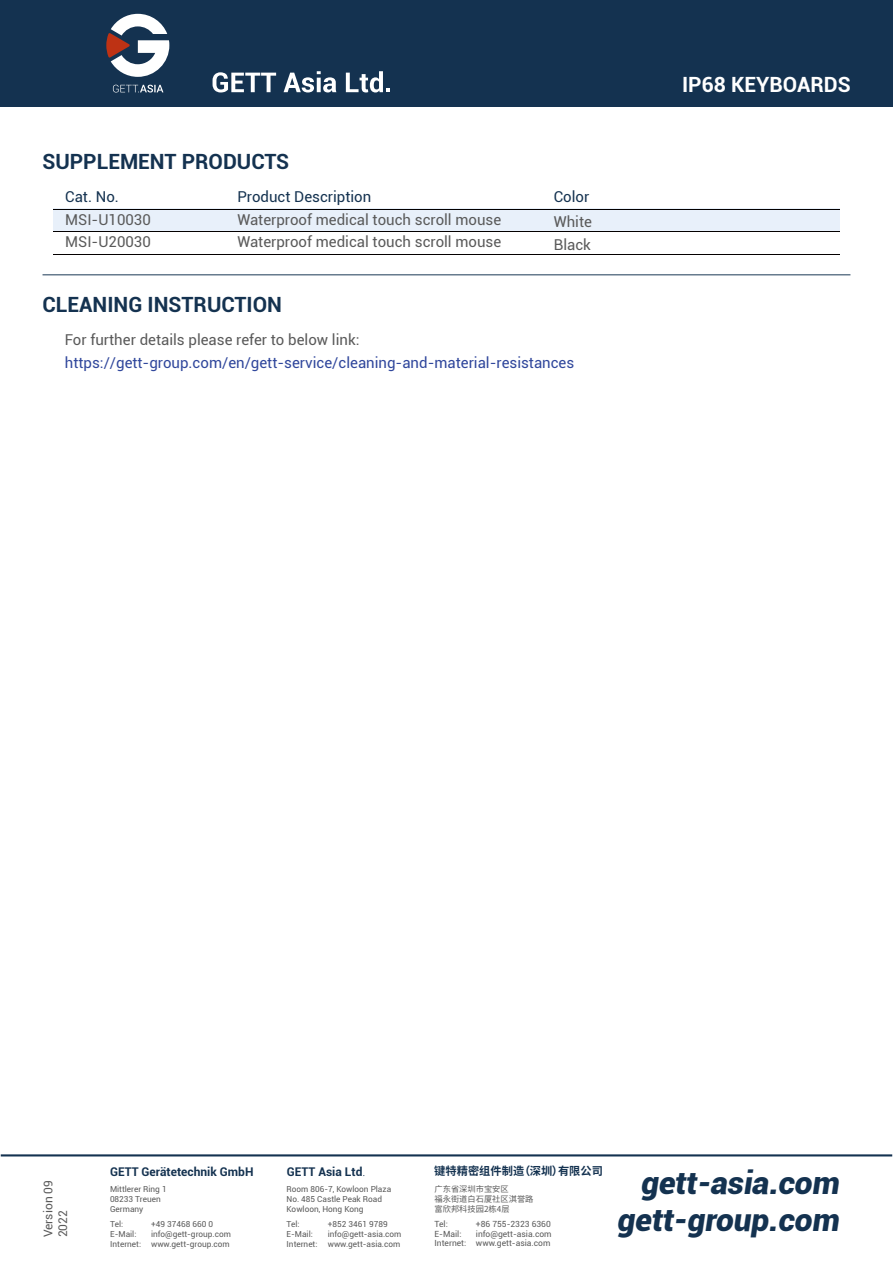
<style>
.page{position:relative;width:893px;height:1263px;background:#fff}
.page>*{position:absolute;margin:0;border:0;box-sizing:border-box;transform-origin:0 0}
.t1{font:italic 900 31.5px/37.8px "Roboto";color:#143250;text-align:right}
.t2{font:700 21px "Roboto";color:#143250}
.t3{font:700 21px "Roboto";color:#fff}
.t4{font:15px/22.5px "Roboto";color:#5a5a5a}
.t5{font:15px "Roboto";color:#30479c}
.t6{font:15px "Roboto";color:#143250}
.t7{font:700 12px "Roboto";color:#143250}
.t8{font:12px/14.4px "Roboto";color:#5a5a5a}
.t9{font:700 11.25px "Source Han Sans CN";color:#143250}
.t10{font:8.55px/9.8px "Roboto";color:#5a5a5a}
.t11{font:8.25px/9.9px "Roboto";color:#5a5a5a}
.t12{font:8.25px/9.9px "Source Han Sans CN";color:#5a5a5a}
.s1{font-family:"Adobe Song Std";font-weight:300}
</style>
<div class="page">
<div style="left:0;top:0;width:893px;height:106px;background:#143250"></div>
<hr style="left:43px;top:274px;width:807px;height:1px;background:#1b3855">
<svg style="left:106px;top:14px;width:63px;height:63px"></svg>
<svg style="left:113px;top:85px;width:50px;height:7px"></svg>
<svg style="left:213px;top:72px;width:63px;height:20px"></svg>
<svg style="left:284px;top:71px;width:52px;height:21px"></svg>
<svg style="left:346px;top:71px;width:44px;height:21px"></svg>
<hr style="left:1px;top:1154px;width:891px;height:2px;background:#143250">
<div style="left:53px;top:209px;width:787px;height:22px;background:#e8f0fa"></div>
<hr style="left:53px;top:209px;width:787px;height:1px;background:#040000">
<hr style="left:53px;top:231px;width:787px;height:1px;background:#040000">
<hr style="left:53px;top:254px;width:787px;height:1px;background:#040000">
<h2 class="t2" style="left:43px;top:147px;width:248px">SUPPLEMENT PRODUCTS</h2>
<h3 class="t6" style="left:65px;top:186px;width:55px">Cat. No.</h3>
<h3 class="t6" style="left:237px;top:186px;width:135px">Product Description</h3>
<h3 class="t4" style="left:65px;top:208px;width:87px">MSI-U10030<br>MSI-U20030</h3>
<h3 class="t4" style="left:237px;top:208px;width:265px">Waterproof medical touch scroll mouse<br>Waterproof medical touch scroll mouse</h3>
<h3 class="t6" style="left:554px;top:186px;width:37px">Color</h3>
<h3 class="t4" style="left:554px;top:210px;width:40px">White<br>Black</h3>
<h2 class="t2" style="left:43px;top:290px;width:241px">CLEANING INSTRUCTION</h2>
<h3 class="t4" style="left:65px;top:328px;width:296px">For further details please refer to below link:</h3>
<h3 class="t5" style="left:65px;top:352px;width:511px">https://gett-group.com/en/gett-service/cleaning-and-material-resistances</h3>
<h2 class="t3" style="left:682px;top:70px;width:170px">IP68 KEYBOARDS</h2>
<h3 class="t9" style="left:434px;top:1164px;width:170px">键特精密组件制造（深圳）有限公司</h3>
<h3 class="t7" style="left:110px;top:1163px;width:145px">GETT Gerätetechnik GmbH</h3>
<p class="t11" style="left:110px;top:1184px;width:58px">Mittlerer Ring 1<br>08233 Treuen<br>Germany</p>
<p class="t11" style="left:110px;top:1218px;width:32px">Tel:<br>E-Mail:<br>Internet:</p>
<p class="t11" style="left:151px;top:1218px;width:81px">+49 37468 660 0 info@gett-group.com www.gett-group.com</p>
<h3 class="t7" style="left:287px;top:1163px;width:80px">GETT Asia Ltd<span class="s1">.</span></h3>
<p class="t11" style="left:286px;top:1184px;width:106px">Room 806-7, Kowloon Plaza<br>No. 485 Castle Peak Road<br>Kowloon, Hong Kong</p>
<p class="t11" style="left:287px;top:1218px;width:32px">Tel:<br>E-Mail:<br>Internet:</p>
<p class="t11" style="left:328px;top:1218px;width:75px">+852 3461 9789 info@gett-asia.com www.gett-asia.com</p>
<h3 class="t8" style="left:41px;top:1237px;width:59px;rotate:-90deg">Version 09<br>2022</h3>
<h1 class="t1" style="left:618px;top:1162px;width:223px">gett-asia.com gett-group.com</h1>
<p class="t12" style="left:435px;top:1184px;width:100px">广东省深圳市宝安区<br>福永街道白石厦社区淇誉路富欣邦科技园2栋4层</p>
<p class="t10" style="left:435px;top:1219px;width:33px">Tel:<br>E-Mail:<br>Internet:</p>
<p class="t10" style="left:476px;top:1219px;width:77px;text-align:justify">+86 755-2323 6360 info@gett-asia.com www.gett-asia.com</p>
</div>
